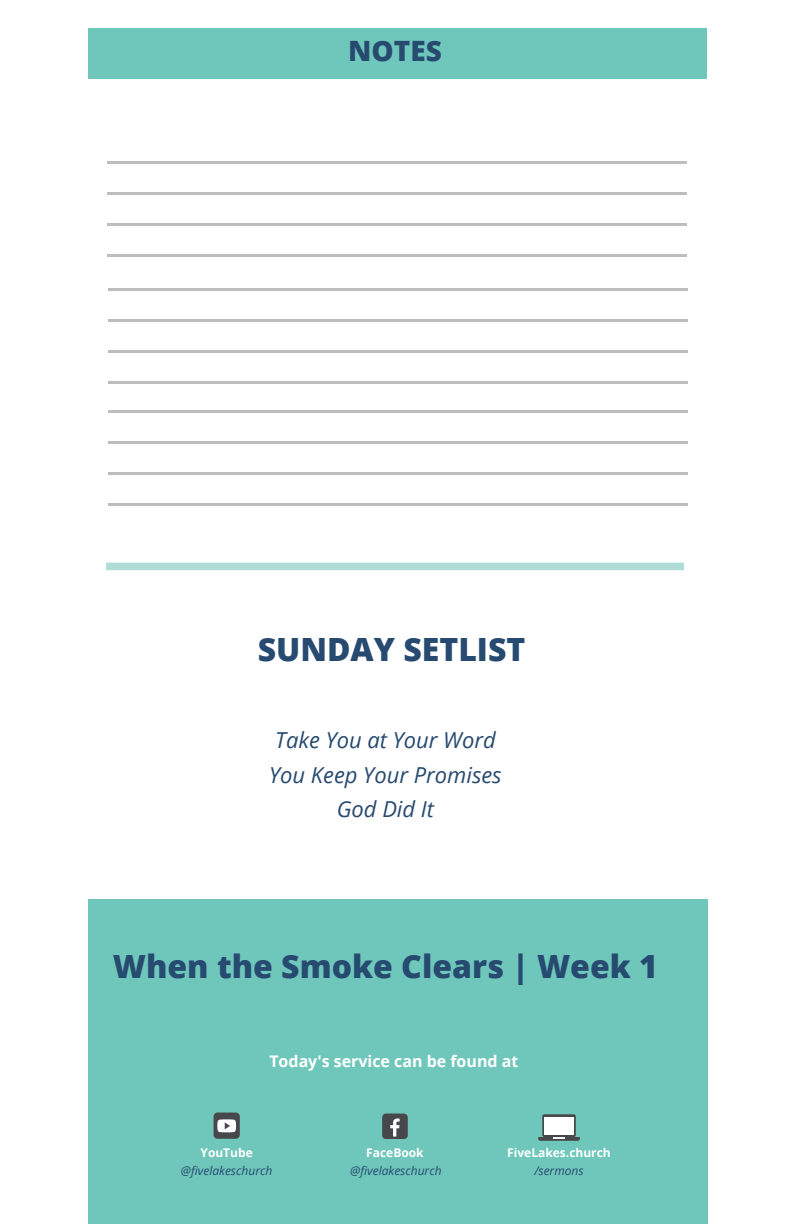
<style>
.page{position:relative;width:792px;height:1224px;background:#fff}
.page>*{position:absolute;margin:0;border:0;box-sizing:border-box;transform-origin:0 0}
.t1{font:800 32px "Open Sans";color:#274a70}
.t2{font:800 28px "Open Sans";color:#274a70}
.t3{font:italic 22px/34.4px "Open Sans";color:#274a70;text-align:center}
.t4{font:700 16px "Open Sans";color:#fff}
.t5{font:italic 12px "Open Sans";color:#274a70}
.t6{font:700 12px "Open Sans";color:#fff}
</style>
<div class="page">
<hr style="left:107px;top:161px;width:580px;height:3px;background:#bebdbd">
<hr style="left:107px;top:192px;width:580px;height:3px;background:#bebdbd">
<hr style="left:107px;top:223px;width:580px;height:3px;background:#bebdbd">
<hr style="left:107px;top:254px;width:580px;height:3px;background:#bebdbd">
<hr style="left:108px;top:289px;width:580px;height:2px;background:#bebdbd">
<hr style="left:108px;top:320px;width:580px;height:2px;background:#bebdbd">
<hr style="left:108px;top:351px;width:580px;height:2px;background:#bebdbd">
<hr style="left:108px;top:382px;width:580px;height:2px;background:#bebdbd">
<hr style="left:108px;top:410px;width:580px;height:3px;background:#bebdbd">
<hr style="left:108px;top:441px;width:580px;height:3px;background:#bebdbd">
<hr style="left:108px;top:472px;width:580px;height:3px;background:#bebdbd">
<hr style="left:108px;top:503px;width:580px;height:3px;background:#bebdbd">
<div style="left:88px;top:29px;width:618px;height:50px;background:#6fc7bb"></div>
<div style="left:88px;top:899px;width:620px;height:325px;background:#6fc7bb"></div>
<div style="left:214px;top:1113px;width:26px;height:26px;background:#46484b;border-radius:4px"></div>
<svg style="left:217px;top:1119px;width:19px;height:13px"></svg>
<div style="left:382px;top:1114px;width:25px;height:25px;background:#46484b;border-radius:4px"></div>
<svg style="left:390px;top:1119px;width:10px;height:18px"></svg>
<svg style="left:542px;top:1114px;width:34px;height:23px"></svg>
<div style="left:544px;top:1117px;width:30px;height:17px;background:#fff"></div>
<svg style="left:538px;top:1137px;width:42px;height:4px"></svg>
<div style="left:106px;top:563px;width:578px;height:7px;background:#afdcd4"></div>
<p class="t2" style="left:348px;top:30px;width:95px">NOTES</p>
<h1 class="t1" style="left:258px;top:625px;width:269px">SUNDAY SETLIST</h1>
<p class="t3" style="left:269px;top:722px;width:234px">Take You at Your Word<br>You Keep Your Promises<br>God Did It</p>
<h1 class="t1" style="left:113px;top:942px;width:547px">When the Smoke Clears | Week 1</h1>
<p class="t4" style="left:269px;top:1050px;width:251px">Today's service can be found at</p>
<p class="t6" style="left:201px;top:1145px;width:54px">YouTube</p>
<p class="t6" style="left:366px;top:1145px;width:59px">FaceBook</p>
<p class="t6" style="left:507px;top:1145px;width:105px">FiveLakes.church</p>
<p class="t5" style="left:181px;top:1163px;width:93px">@fivelakeschurch</p>
<p class="t5" style="left:350px;top:1163px;width:93px">@fivelakeschurch</p>
<p class="t5" style="left:534px;top:1163px;width:51px">/sermons</p>
</div>
